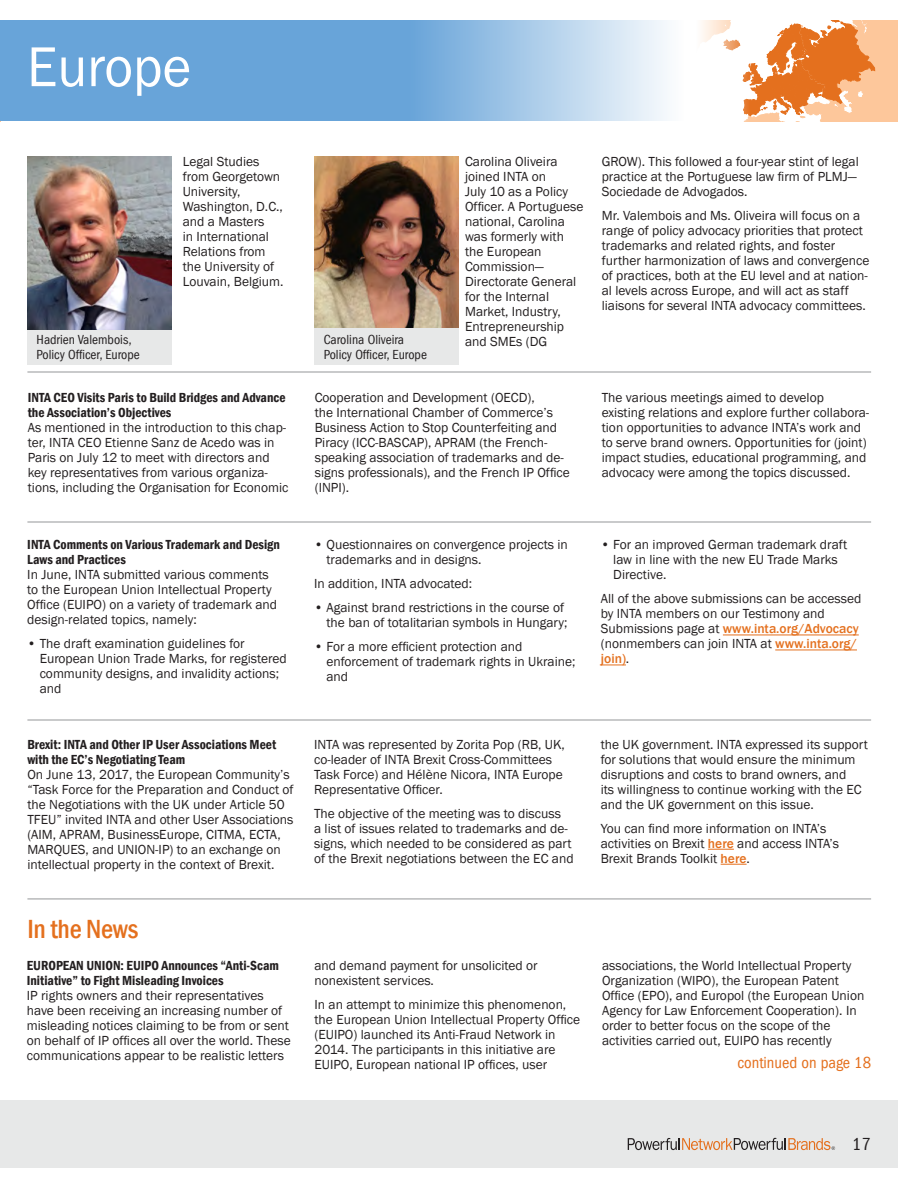
<style>
.page{position:relative;width:918px;height:1188px;background:#fff}
.page>*{position:absolute;margin:0;border:0;box-sizing:border-box;transform-origin:0 0}
.t1{font:58.2px "Franklin Gothic";color:#fff;scale:.95 1}
.t2{font:500 condensed 27px "Franklin Gothic";letter-spacing:-.01em;color:#e4701e}
.t3{font:condensed 18px "Franklin Gothic LT Com";color:#231f20}
.t4{font:condensed 16.5px "Franklin Gothic LT Com";color:#e4701e}
.t5{font:13.5px/15px "Franklin Gothic";color:#231f20}
.t6{font:600 condensed 13.5px/15px "Franklin Gothic";color:#231f20}
.t7{font:condensed 13.5px/15px "Franklin Gothic LT Com";color:#231f20}
.s1{font-weight:500;color:#e4701e}
</style>
<div class="page">
<div style="left:0;top:1100px;width:898px;height:68px;background:#e7e8e8"></div>
<svg style="left:628px;top:1138px;width:207px;height:12px"></svg>
<img style="left:314px;top:157px;width:144px;height:171px">
<div style="left:27px;top:328px;width:144px;height:36px;background:#e7e8e8"></div>
<div style="left:314px;top:328px;width:144px;height:36px;background:#e7e8e8"></div>
<hr style="left:27px;top:522px;width:844px;height:1px;background:#949698">
<hr style="left:723px;top:635px;width:136px;height:1px;background:#e4701e">
<hr style="left:775px;top:650px;width:82px;height:1px;background:#e4701e">
<svg style="left:601px;top:665px;width:25px;height:1px"></svg>
<hr style="left:27px;top:720px;width:844px;height:1px;background:#949698">
<svg style="left:708px;top:849px;width:26px;height:1px"></svg>
<svg style="left:721px;top:864px;width:26px;height:1px"></svg>
<hr style="left:27px;top:372px;width:844px;height:1px;background:#949698">
<hr style="left:27px;top:899px;width:844px;height:1px;background:#949698">
<div style="left:0;top:20px;width:891px;height:101px;background:#68a4d9"></div>
<svg style="left:753px;top:20px;width:145px;height:101px"></svg>
<div style="left:392px;top:20px;width:302px;height:102px;background:linear-gradient(to right,#609fd7,#fff)"></div>
<div style="left:694px;top:20px;width:59px;height:102px;background:#fff"></div>
<img style="left:27px;top:157px;width:144px;height:172px">
<h1 class="t1" style="left:27px;top:31px;width:174px">Europe</h1>
<p class="t5" style="left:183px;top:154px;width:102px">Legal Studies from Georgetown<br>University,<br>Washington, D.C., and a Masters<br>in International<br>Relations from the University of<br>Louvain, Belgium.</p>
<p class="t5" style="left:465px;top:154px;width:120px">Carolina Oliveira joined INTA on<br>July 10 as a Policy<br>Officer. A Portuguese national, Carolina was formerly with the European<br>Commission—<br>Directorate General for the Internal<br>Market, Industry,<br>Entrepreneurship and SMEs (DG</p>
<p class="t5" style="left:602px;top:154px;width:259px">GROW). This followed a four-year stint of legal practice at the Portuguese law firm of PLMJ—<br>Sociedade de Advogados.</p>
<p class="t5" style="left:602px;top:208px;width:269px">Mr. Valembois and Ms. Oliveira will focus on a range of policy advocacy priorities that protect trademarks and related rights, and foster further harmonization of laws and convergence of practices, both at the EU level and at nation&shy;al levels across Europe, and will act as staff liaisons for several INTA advocacy committees.</p>
<p class="t7" style="left:37px;top:332px;width:105px">Hadrien Valembois,<br>Policy Officer, Europe</p>
<p class="t7" style="left:324px;top:332px;width:105px">Carolina Oliveira<br>Policy Officer, Europe</p>
<p class="t6" style="left:28px;top:390px;width:259px">INTA CEO Visits Paris to Build Bridges and Advance the Association’s Objectives</p>
<p class="t5" style="left:28px;top:421px;width:262px">As mentioned in the introduction to this chap&shy;ter, INTA CEO Etienne Sanz de Acedo was in Paris on July 12 to meet with directors and key representatives from various organiza&shy;tions, including the Organisation for Economic</p>
<p class="t6" style="left:27px;top:537px;width:254px">INTA Comments on Various Trademark and Design<br>Laws and Practices</p>
<p class="t5" style="left:27px;top:568px;width:251px">In June, INTA submitted various comments to the European Union Intellectual Property Office (EUIPO) on a variety of trademark and design-related topics, namely:</p>
<p class="t5" style="left:40px;top:637px;width:249px;text-indent:-12px">• The draft examination guidelines for<br>European Union Trade Marks, for registered community designs, and invalidity actions; and</p>
<p class="t6" style="left:27px;top:737px;width:250px">Brexit: INTA and Other IP User Associations Meet with the EC’s Negotiating Team</p>
<p class="t5" style="left:27px;top:767px;width:268px">On June 13, 2017, the European Community’s “Task Force for the Preparation and Conduct of the Negotiations with the UK under Article 50<br>TFEU” invited INTA and other User Associations (AIM, APRAM, BusinessEurope, CITMA, ECTA, MARQUES, and UNION-IP) to an exchange on intellectual property in the context of Brexit.</p>
<h2 class="t2" style="left:27px;top:912px;width:113px">In the News</h2>
<p class="t6" style="left:27px;top:958px;width:254px">EUROPEAN UNION: EUIPO Announces “Anti-Scam<br>Initiative” to Fight Misleading Invoices</p>
<p class="t5" style="left:27px;top:988px;width:265px">IP rights owners and their representatives have been receiving an increasing number of misleading notices claiming to be from or sent on behalf of IP offices all over the world. These communications appear to be realistic letters</p>
<p class="t5" style="left:315px;top:391px;width:257px">Cooperation and Development (OECD),<br>the International Chamber of Commerce’s Business Action to Stop Counterfeiting and Piracy (ICC-BASCAP), APRAM (the French&shy;speaking association of trademarks and de&shy;signs professionals), and the French IP Office (INPI).</p>
<p class="t5" style="left:602px;top:391px;width:269px">The various meetings aimed to develop existing relations and explore further collabora&shy;tion opportunities to advance INTA’s work and to serve brand owners. Opportunities for (joint) impact studies, educational programming, and advocacy were among the topics discussed.</p>
<p class="t5" style="left:327px;top:538px;width:243px;text-indent:-12px">• Questionnaires on convergence projects in trademarks and in designs.</p>
<p class="t5" style="left:314px;top:577px;width:160px">In addition, INTA advocated:</p>
<p class="t5" style="left:314px;top:601px;width:255px;text-align:right">• Against brand restrictions in the course of the ban of totalitarian symbols in Hungary;</p>
<p class="t5" style="left:327px;top:640px;width:251px;text-indent:-12px">• For a more efficient protection and enforcement of trademark rights in Ukraine; and</p>
<p class="t5" style="left:314px;top:737px;width:252px">INTA was represented by Zorita Pop (RB, UK, co-leader of INTA Brexit Cross-Committees Task Force) and Hélène Nicora, INTA Europe Representative Officer.</p>
<p class="t5" style="left:314px;top:806px;width:261px">The objective of the meeting was to discuss<br>a list of issues related to trademarks and de&shy;signs, which needed to be considered as part of the Brexit negotiations between the EC and</p>
<p class="t5" style="left:613px;top:538px;width:236px;text-indent:-12px">• For an improved German trademark draft law in line with the new EU Trade Marks<br>Directive.</p>
<p class="t5" style="left:601px;top:592px;width:262px">All of the above submissions can be accessed by INTA members on our Testimony and Submissions page at <span class="s1">www.inta.org/Advocacy </span>(nonmembers can join INTA at <span class="s1">www.inta.org/ join)</span>.</p>
<p class="t5" style="left:601px;top:737px;width:269px">the UK government. INTA expressed its support for solutions that would ensure the minimum disruptions and costs to brand owners, and<br>its willingness to continue working with the EC and the UK government on this issue.</p>
<p class="t5" style="left:601px;top:821px;width:240px">You can find more information on INTA’s activities on Brexit <span class="s1">here</span> and access INTA’s<br>Brexit Brands Toolkit <span class="s1">here</span>.</p>
<p class="t5" style="left:314px;top:958px;width:225px">and demand payment for unsolicited or nonexistent services.</p>
<p class="t5" style="left:314px;top:997px;width:267px">In an attempt to minimize this phenomenon, the European Union Intellectual Property Office (EUIPO) launched its Anti-Fraud Network in 2014. The participants in this initiative are EUIPO, European national IP offices, user</p>
<p class="t5" style="left:602px;top:958px;width:264px">associations, the World Intellectual Property Organization (WIPO), the European Patent Office (EPO), and Europol (the European Union Agency for Law Enforcement Cooperation). In order to better focus on the scope of the activities carried out, EUIPO has recently</p>
<p class="t4" style="left:737px;top:1053px;width:135px">continued on page 18</p>
<h3 class="t3" style="left:852px;top:1134px;width:20px">17</h3>
</div>
